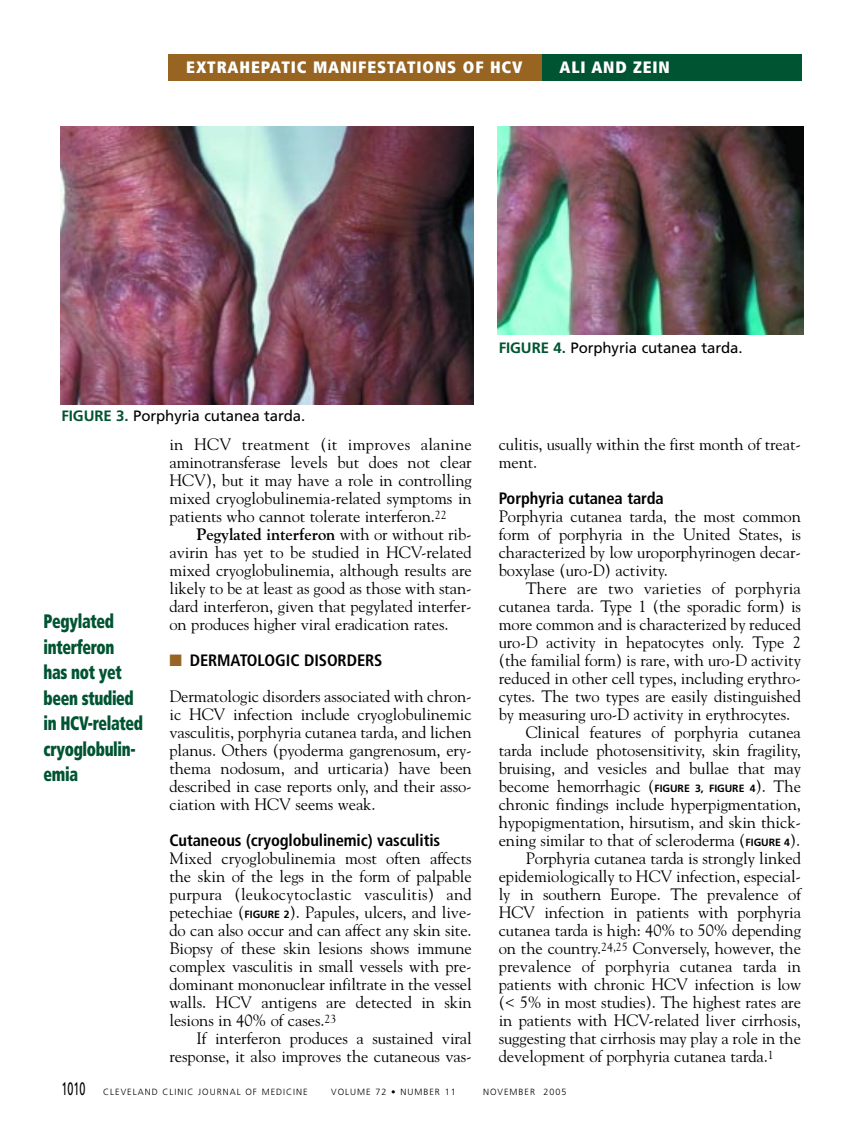
<style>
.page{position:relative;width:864px;height:1134px;background:#fff}
.page>*{position:absolute;margin:0;border:0;box-sizing:border-box;transform-origin:0 0}
.t1{font:900 condensed 19.5px/25.5px "Frutiger";letter-spacing:-.02em;color:#015432;scale:.8 1}
.t2{font:16.5px/18px "Goudy";letter-spacing:-.005em;color:#000;text-align:justify}
.t3{font:700 condensed 16.5px "Frutiger";letter-spacing:-.005em;color:#000}
.t4{font:900 condensed 16.5px "Frutiger";letter-spacing:.05em;color:#fff}
.t5{font:15px "Frutiger";letter-spacing:-.005em;color:#000}
.t6{font:300 9px "Frutiger";letter-spacing:.11em;color:#000}
.s1{font-weight:700;color:#015432}
.s2{font-weight:700}
.s3{color:#976422}
.s4{font-family:"Frutiger";font-weight:700;font-size:10.5px}
.s5{font-weight:400;font-size:18px}
</style>
<div class="page">
<img style="left:497px;top:126px;width:306px;height:208px">
<img style="left:60px;top:126px;width:414px;height:279px">
<div style="left:541px;top:54px;width:261px;height:27px;background:#015432"></div>
<div style="left:168px;top:54px;width:374px;height:27px;background:#976422"></div>
<p class="t4" style="left:186px;top:61px;width:338px">EXTRAHEPATIC MANIFESTATIONS OF HCV</p>
<p class="t4" style="left:560px;top:61px;width:112px">ALI AND ZEIN</p>
<p class="t5" style="left:62px;top:410px;width:245px"><span class="s1">FIGURE 3.</span> Porphyria cutanea tarda.</p>
<p class="t1" style="left:44px;top:610px;width:126px">Pegylated interferon has not yet been studied in HCV-related cryoglobulin&shy;emia</p>
<p class="t2" style="left:170px;top:437px;width:304px">in HCV treatment (it improves alanine aminotransferase levels but does not clear HCV), but it may have a role in controlling mixed cryoglobulinemia-related symptoms in patients who cannot tolerate interferon.<sup>22</sup></p>
<p class="t2" style="left:169px;top:527px;width:304px;text-indent:27px"><span class="s2">Pegylated interferon</span> with or without rib&shy;avirin has yet to be studied in HCV-related mixed cryoglobulinemia, although results are likely to be at least as good as those with stan&shy;dard interferon, given that pegylated interfer&shy;on produces higher viral eradication rates.</p>
<p class="t3" style="left:169px;top:654px;width:215px"><span class="s3">■</span> DERMATOLOGIC DISORDERS</p>
<p class="t2" style="left:169px;top:689px;width:304px">Dermatologic disorders associated with chron&shy;ic HCV infection include cryoglobulinemic vasculitis, porphyria cutanea tarda, and lichen planus. Others (pyoderma gangrenosum, ery&shy;thema nodosum, and urticaria) have been described in case reports only, and their asso&shy;ciation with HCV seems weak.</p>
<p class="t3" style="left:169px;top:834px;width:272px">Cutaneous (cryoglobulinemic) vasculitis</p>
<p class="t2" style="left:169px;top:851px;width:304px">Mixed cryoglobulinemia most often affects the skin of the legs in the form of palpable purpura (leukocytoclastic vasculitis) and petechiae (<span class="s4">FIGURE 2</span>). Papules, ulcers, and live&shy;do can also occur and can affect any skin site.<br>Biopsy of these skin lesions shows immune complex vasculitis in small vessels with pre&shy;dominant mononuclear infiltrate in the vessel walls. HCV antigens are detected in skin lesions in 40% of cases.<sup>23</sup></p>
<p class="t2" style="left:169px;top:1031px;width:304px;text-align:right">If interferon produces a sustained viral response, it also improves the cutaneous vas-</p>
<p class="t5" style="left:499px;top:341px;width:245px"><span class="s1">FIGURE 4.</span> Porphyria cutanea tarda.</p>
<p class="t2" style="left:499px;top:437px;width:304px">culitis, usually within the first month of treat&shy;ment.</p>
<p class="t3" style="left:499px;top:492px;width:167px">Porphyria cutanea tarda</p>
<p class="t2" style="left:499px;top:509px;width:304px">Porphyria cutanea tarda, the most common form of porphyria in the United States, is characterized by low uroporphyrinogen decar&shy;boxylase (uro-D) activity.</p>
<p class="t2" style="left:526px;top:581px;width:277px">There are two varieties of porphyria</p>
<p class="t2" style="left:499px;top:599px;width:304px">cutanea tarda. Type 1 (the sporadic form) is</p>
<p class="t2" style="left:499px;top:617px;width:304px">more common and is characterized by reduced</p>
<p class="t2" style="left:499px;top:635px;width:304px">uro-D activity in hepatocytes only. Type 2</p>
<p class="t2" style="left:499px;top:653px;width:304px">(the familial form) is rare, with uro-D activity</p>
<p class="t2" style="left:499px;top:671px;width:304px">reduced in other cell types, including erythro-</p>
<p class="t2" style="left:499px;top:689px;width:304px">cytes. The two types are easily distinguished</p>
<p class="t2" style="left:499px;top:707px;width:293px">by measuring uro-D activity in erythrocytes.</p>
<p class="t2" style="left:526px;top:725px;width:277px">Clinical features of porphyria cutanea</p>
<p class="t2" style="left:499px;top:743px;width:304px">tarda include photosensitivity, skin fragility,</p>
<p class="t2" style="left:499px;top:761px;width:304px">bruising, and vesicles and bullae that may</p>
<p class="t2" style="left:499px;top:779px;width:304px">become hemorrhagic (<span class="s4">FIGURE 3, FIGURE 4</span>). The</p>
<p class="t2" style="left:499px;top:797px;width:304px">chronic findings include hyperpigmentation,</p>
<p class="t2" style="left:499px;top:815px;width:304px">hypopigmentation, hirsutism, and skin thick-</p>
<p class="t2" style="left:499px;top:833px;width:303px">ening similar to that of scleroderma (<span class="s4">FIGURE 4</span>).</p>
<p class="t2" style="left:526px;top:851px;width:277px">Porphyria cutanea tarda is strongly linked</p>
<p class="t2" style="left:499px;top:869px;width:304px">epidemiologically to HCV infection, especial-</p>
<p class="t2" style="left:499px;top:887px;width:304px">ly in southern Europe. The prevalence of</p>
<p class="t2" style="left:499px;top:905px;width:304px">HCV infection in patients with porphyria</p>
<p class="t2" style="left:499px;top:923px;width:304px">cutanea tarda is high: 40% to 50% depending</p>
<p class="t2" style="left:499px;top:941px;width:304px">on the country.<sup>24,25</sup> Conversely, however, the</p>
<p class="t2" style="left:499px;top:959px;width:304px">prevalence of porphyria cutanea tarda in</p>
<p class="t2" style="left:499px;top:977px;width:304px">patients with chronic HCV infection is low</p>
<p class="t2" style="left:499px;top:995px;width:304px">(&lt; 5% in most studies). The highest rates are</p>
<p class="t2" style="left:499px;top:1013px;width:304px">in patients with HCV-related liver cirrhosis,</p>
<p class="t2" style="left:499px;top:1031px;width:304px">suggesting that cirrhosis may play a role in the</p>
<p class="t2" style="left:499px;top:1049px;width:277px">development of porphyria cutanea tarda.<sup>1</sup></p>
<p class="t6" style="left:62px;top:1088px;width:248px"><span class="s5">1010</span> CLEVELAND CLINIC JOURNAL OF MEDICINE</p>
<p class="t6" style="left:331px;top:1088px;width:126px">VOLUME 72 • NUMBER 11</p>
<p class="t6" style="left:483px;top:1088px;width:85px">NOVEMBER 2005</p>
</div>
